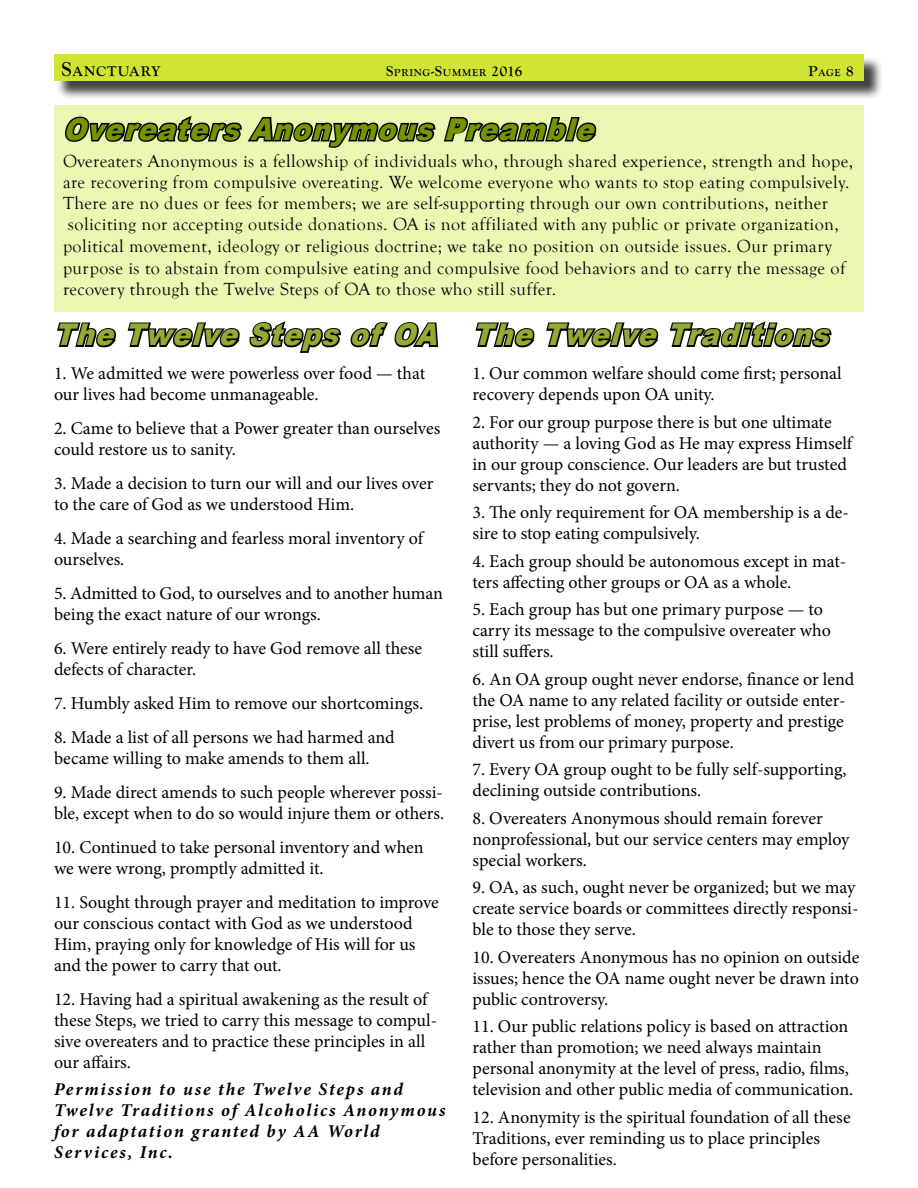
<style>
.page{position:relative;width:918px;height:1188px;background:#fff}
.page>*{position:absolute;margin:0;border:0;box-sizing:border-box;transform-origin:0 0}
.t1{font:italic 900 30px "Arial";color:#91ab34;scale:.9 1}
.t2{font:italic 900 30px "Arial";color:#759601;scale:.9 1}
.t3{font:18px/21px "Minion Pro";letter-spacing:-.005em;color:#000}
.t4{font:18px/21.3px "Goudy Old Style T";letter-spacing:.025em;color:#000}
.t5{font:italic 700 18px/21px "Minion Pro";letter-spacing:.095em;color:#000}
.t6{font:700 14.7px "Goudy Old Style T";letter-spacing:.07em;color:#000}
.t7{font:700 10.5px "Goudy Old Style T";letter-spacing:.07em;color:#000}
.s1{font-size:21px}
.s2{font-size:15px}
</style>
<div class="page">
<svg style="left:475px;top:322px;width:60px;height:26px"></svg>
<svg style="left:546px;top:322px;width:113px;height:26px"></svg>
<svg style="left:669px;top:321px;width:163px;height:27px"></svg>
<svg style="left:57px;top:322px;width:59px;height:26px"></svg>
<svg style="left:127px;top:322px;width:113px;height:26px"></svg>
<svg style="left:249px;top:321px;width:190px;height:32px"></svg>
<div style="left:54px;top:105px;width:810px;height:206px;background:#edf5b3"></div>
<svg style="left:65px;top:115px;width:532px;height:33px"></svg>
<div style="left:57px;top:57px;width:826px;height:43px;background:#000;opacity:.75"></div>
<div style="left:54px;top:54px;width:810px;height:27px;background:#d0e434"></div>
<p class="t6" style="left:62px;top:63px;width:100px"><span class="s1">S</span>ANCTUARY</p>
<p class="t7" style="left:386px;top:66px;width:138px"><span class="s2">S</span>PRING<span class="s2">-S</span>UMMER <span class="s2">2016</span></p>
<p class="t7" style="left:809px;top:66px;width:46px"><span class="s2">P</span>AGE <span class="s2">8</span></p>
<h1 class="t2" style="left:63px;top:107px;width:603px">OvereatersAnonymousPreamble</h1>
<p class="t4" style="left:63px;top:151px;width:792px">Overeaters Anonymous is a fellowship of individuals who, through shared experience, strength and hope, are recovering from compulsive overeating. We welcome everyone who wants to stop eating compulsively.<br>There are no dues or fees for members; we are self-supporting through our own contributions, neither soliciting nor accepting outside donations. OA is not affiliated with any public or private organization, political movement, ideology or religious doctrine; we take no position on outside issues. Our primary purpose is to abstain from compulsive eating and compulsive food behaviors and to carry the message of recovery through the Twelve Steps of OA to those who still suffer.</p>
<h1 class="t1" style="left:54px;top:313px;width:439px">The Twelve Stepsof OA</h1>
<p class="t3" style="left:54px;top:363px;width:373px">1. We admitted we were powerless over food — that our lives had become unmanageable.</p>
<p class="t3" style="left:54px;top:418px;width:388px">2. Came to believe that a Power greater than ourselves could restore us to sanity.</p>
<p class="t3" style="left:54px;top:473px;width:381px">3. Made a decision to turn our will and our lives over to the care of God as we understood Him.</p>
<p class="t3" style="left:54px;top:528px;width:371px">4. Made a searching and fearless moral inventory of ourselves.</p>
<p class="t3" style="left:54px;top:583px;width:390px">5. Admitted to God, to ourselves and to another human being the exact nature of our wrongs.</p>
<p class="t3" style="left:54px;top:638px;width:370px">6. Were entirely ready to have God remove all these defects of character.</p>
<p class="t3" style="left:54px;top:693px;width:371px">7. Humbly asked Him to remove our shortcomings.</p>
<p class="t3" style="left:54px;top:727px;width:342px">8. Made a list of all persons we had harmed and became willing to make amends to them all.</p>
<p class="t3" style="left:54px;top:782px;width:392px">9. Made direct amends to such people wherever possi&shy;ble, except when to do so would injure them or others.</p>
<p class="t3" style="left:54px;top:837px;width:371px">10. Continued to take personal inventory and when we were wrong, promptly admitted it.</p>
<p class="t3" style="left:54px;top:892px;width:386px">11. Sought through prayer and meditation to improve our conscious contact with God as we understood Him, praying only for knowledge of His will for us and the power to carry that out.</p>
<p class="t3" style="left:54px;top:989px;width:385px">12. Having had a spiritual awakening as the result of these Steps, we tried to carry this message to compul&shy;sive overeaters and to practice these principles in all our affairs.</p>
<p class="t5" style="left:54px;top:1079px;width:393px">Permission to use the Twelve Steps and<br>Twelve Traditions of Alcoholics Anonymous for adaptation granted by AA World<br>Services, Inc.</p>
<h1 class="t1" style="left:472px;top:313px;width:409px">The Twelve Traditions</h1>
<p class="t3" style="left:472px;top:363px;width:371px">1. Our common welfare should come first; personal recovery depends upon OA unity.</p>
<p class="t3" style="left:472px;top:412px;width:381px">2. For our group purpose there is but one ultimate authority — a loving God as He may express Himself in our group conscience. Our leaders are but trusted servants; they do not govern.</p>
<p class="t3" style="left:472px;top:502px;width:378px">3. The only requirement for OA membership is a de&shy;sire to stop eating compulsively.</p>
<p class="t3" style="left:472px;top:551px;width:375px">4. Each group should be autonomous except in mat&shy;ters affecting other groups or OA as a whole.</p>
<p class="t3" style="left:472px;top:599px;width:360px">5. Each group has but one primary purpose — to carry its message to the compulsive overeater who still suffers.</p>
<p class="t3" style="left:472px;top:669px;width:383px">6. An OA group ought never endorse, finance or lend the OA name to any related facility or outside enter&shy;prise, lest problems of money, property and prestige divert us from our primary purpose.</p>
<p class="t3" style="left:472px;top:759px;width:376px">7. Every OA group ought to be fully self-supporting, declining outside contributions.</p>
<p class="t3" style="left:472px;top:808px;width:379px">8. Overeaters Anonymous should remain forever nonprofessional, but our service centers may employ special workers.</p>
<p class="t3" style="left:472px;top:877px;width:388px">9. OA, as such, ought never be organized; but we may create service boards or committees directly responsi&shy;ble to those they serve.</p>
<p class="t3" style="left:472px;top:947px;width:388px;text-align:justify">10. Overeaters Anonymous has no opinion on outside issues; hence the OA name ought never be drawn into public controversy.</p>
<p class="t3" style="left:472px;top:1016px;width:382px">11. Our public relations policy is based on attraction rather than promotion; we need always maintain personal anonymity at the level of press, radio, films, television and other public media of communication.</p>
<p class="t3" style="left:472px;top:1107px;width:380px">12. Anonymity is the spiritual foundation of all these<br>Traditions, ever reminding us to place principles before personalities.</p>
</div>
